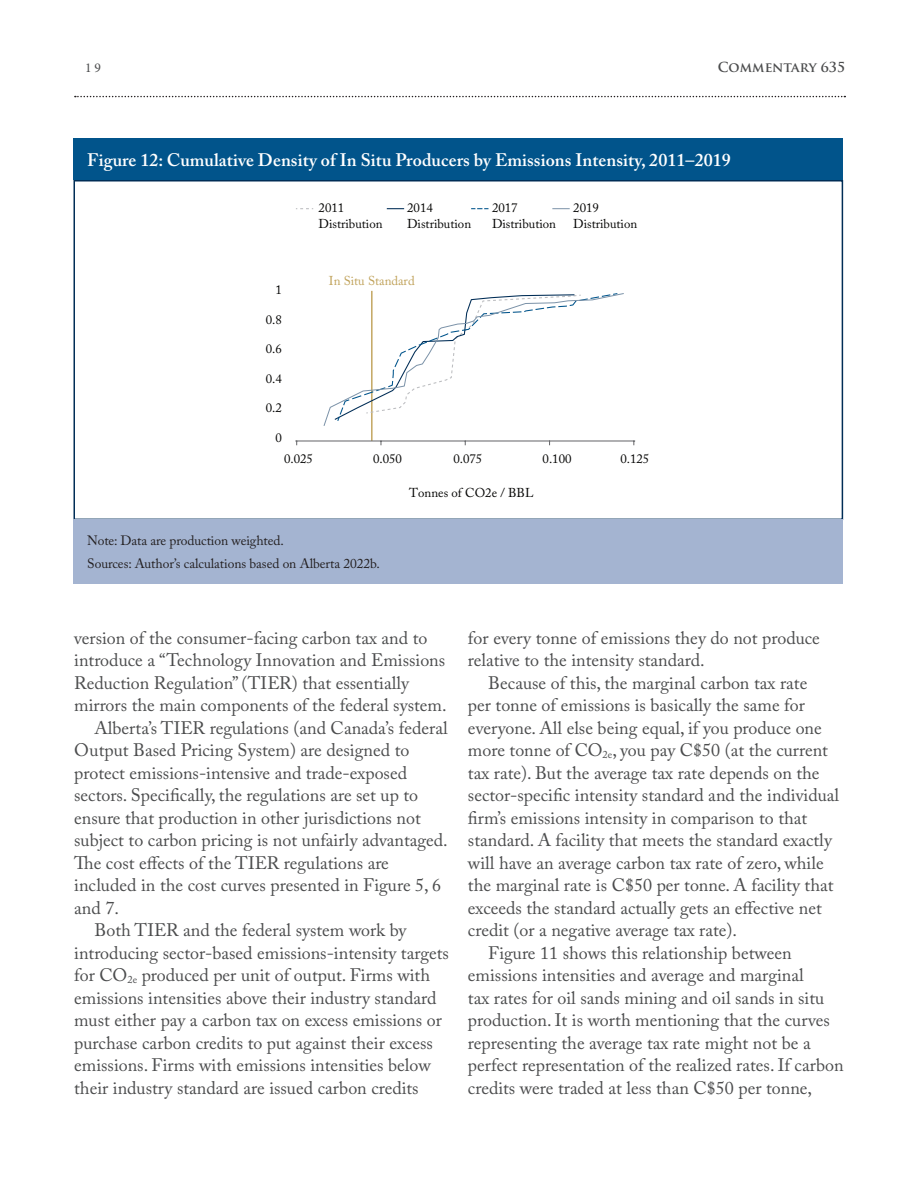
<style>
.page{position:relative;width:918px;height:1188px;background:#fff}
.page>*{position:absolute;margin:0;border:0;box-sizing:border-box;transform-origin:0 0}
.Body_Copy{font:18px/22.5px "Adobe Caslon Pro";color:#4b4c4d}
.Table_Header{font:600 18px "Adobe Caslon Pro";letter-spacing:.005em;color:#fff}
.table_foot_note{font:13.5px "Adobe Caslon Pro";letter-spacing:-.005em;color:#231f20}
.t1{font:700 13.5px "Trajan Pro";color:#4b4c4d}
.t2{font:13.5px "Minion Pro";color:#4b4c4d}
.t3{font:12.9px/15.5px "Adobe Caslon Pro";color:#050504}
.t4{font:12.9px "Adobe Caslon Pro";color:#c0a25a}
</style>
<div class="page">
<svg style="left:75px;top:96px;width:770px;height:1px"></svg>
<div style="left:74px;top:180px;width:769px;height:340px;background:#fff;border:2px solid #002d56"></div>
<div style="left:74px;top:138px;width:769px;height:42px;background:#01548b"></div>
<div style="left:74px;top:519px;width:769px;height:65px;background:#a4b4d1"></div>
<hr style="left:371px;top:291px;width:2px;height:150px;background:#c0a25a">
<svg style="left:323px;top:292px;width:301px;height:135px"></svg>
<svg style="left:387px;top:208px;width:17px;height:1px"></svg>
<svg style="left:471px;top:208px;width:17px;height:1px"></svg>
<svg style="left:552px;top:208px;width:18px;height:1px"></svg>
<hr style="left:295px;top:440px;width:340px;height:2px;background:#6c6d70">
<p class="t2" style="left:85px;top:59px;width:17px">19</p>
<p class="t1" style="left:718px;top:59px;width:129px">COMMENTARY 635</p>
<p class="Table_Header" style="left:87px;top:149px;width:645px">Figure 12: Cumulative Density of In Situ Producers by Emissions Intensity, 2011–2019</p>
<p class="t3" style="left:275px;top:282px;width:8px">1</p>
<p class="t3" style="left:266px;top:312px;width:18px">0.8</p>
<p class="t3" style="left:266px;top:341px;width:18px">0.6</p>
<p class="t3" style="left:266px;top:371px;width:18px">0.4</p>
<p class="t3" style="left:266px;top:400px;width:18px">0.2</p>
<p class="t3" style="left:275px;top:430px;width:8px">0</p>
<p class="t3" style="left:319px;top:200px;width:65px">2011<br>Distribution</p>
<p class="t3" style="left:407px;top:200px;width:65px">2014<br>Distribution</p>
<p class="t3" style="left:492px;top:200px;width:65px">2017<br>Distribution</p>
<p class="t3" style="left:573px;top:200px;width:65px">2019<br>Distribution</p>
<p class="t4" style="left:329px;top:273px;width:87px">In Situ Standard</p>
<p class="t3" style="left:284px;top:450px;width:30px">0.025</p>
<p class="t3" style="left:373px;top:450px;width:30px">0.050</p>
<p class="t3" style="left:453px;top:450px;width:30px">0.075</p>
<p class="t3" style="left:543px;top:450px;width:30px">0.100</p>
<p class="t3" style="left:620px;top:450px;width:30px">0.125</p>
<p class="t3" style="left:409px;top:485px;width:126px">Tonnes of CO2e / BBL</p>
<p class="table_foot_note" style="left:87px;top:532px;width:198px">Note: Data are production weighted.</p>
<p class="table_foot_note" style="left:87px;top:555px;width:294px">Sources: Author’s calculations based on Alberta 2022b.</p>
<p class="Body_Copy" style="left:74px;top:627px;width:374px">version of the consumer-facing carbon tax and to introduce a “Technology Innovation and Emissions Reduction Regulation” (TIER) that essentially mirrors the main components of the federal system.</p>
<p class="Body_Copy" style="left:74px;top:717px;width:375px;text-indent:20px">Alberta’s TIER regulations (and Canada’s federal Output Based Pricing System) are designed to protect emissions-intensive and trade-exposed sectors. Specifically, the regulations are set up to ensure that production in other jurisdictions not subject to carbon pricing is not unfairly advantaged.<br>The cost effects of the TIER regulations are included in the cost curves presented in Figure 5, 6 and 7.</p>
<p class="Body_Copy" style="left:74px;top:919px;width:376px;text-indent:20px">Both TIER and the federal system work by introducing sector-based emissions-intensity targets for CO<sub>2e</sub> produced per unit of output. Firms with emissions intensities above their industry standard must either pay a carbon tax on excess emissions or purchase carbon credits to put against their excess emissions. Firms with emissions intensities below their industry standard are issued carbon credits</p>
<p class="Body_Copy" style="left:468px;top:627px;width:354px">for every tonne of emissions they do not produce relative to the intensity standard.</p>
<p class="Body_Copy" style="left:468px;top:672px;width:373px;text-indent:20px">Because of this, the marginal carbon tax rate<br>per tonne of emissions is basically the same for everyone. All else being equal, if you produce one more tonne of CO<sub>2e</sub>, you pay C$50 (at the current tax rate). But the average tax rate depends on the sector-specific intensity standard and the individual firm’s emissions intensity in comparison to that standard. A facility that meets the standard exactly will have an average carbon tax rate of zero, while the marginal rate is C$50 per tonne. A facility that exceeds the standard actually gets an effective net credit (or a negative average tax rate).</p>
<p class="Body_Copy" style="left:468px;top:942px;width:377px;text-indent:20px">Figure 11 shows this relationship between emissions intensities and average and marginal<br>tax rates for oil sands mining and oil sands in situ production. It is worth mentioning that the curves representing the average tax rate might not be a perfect representation of the realized rates. If carbon credits were traded at less than C$50 per tonne,</p>
</div>
